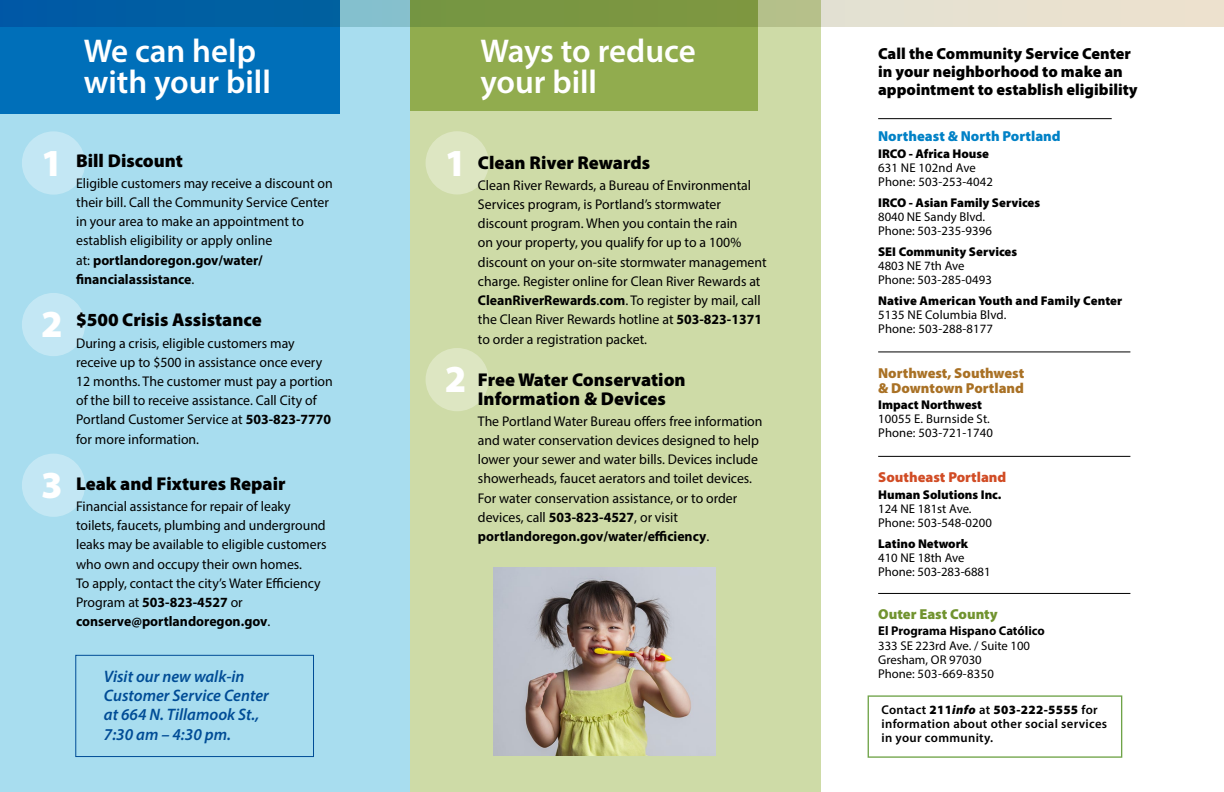
<style>
.page{position:relative;width:1224px;height:792px;background:#fff}
.page>*{position:absolute;margin:0;border:0;box-sizing:border-box;transform-origin:0 0}
.t1{font:900 38.4px "Myriad Pro";color:#fff}
.t2{font:600 33px/31.3px "Myriad Pro";color:#fff}
.t3{font:900 18.6px/19.2px "Myriad Pro";color:#000}
.t4{font:italic 600 16.6px/19.2px "Myriad Pro";color:#004c96}
.t5{font:900 16.1px/18.1px "Myriad Pro";color:#000}
.t6{font:900 14.4px/14.4px "Myriad Pro";color:#a97125}
.t7{font:900 14.4px "Myriad Pro";color:#0081c6}
.t8{font:900 14.4px "Myriad Pro";color:#d14c25}
.t9{font:900 14.4px "Myriad Pro";color:#71932f}
.t10{font:14.1px/19.2px "Myriad Pro";color:#000}
.t11{font:12.7px/14px "Myriad Pro";letter-spacing:.005em;color:#000}
.t12{font:900 12.7px "Myriad Pro";color:#000}
.t13{font:600 12.7px/14px "Myriad Pro";letter-spacing:.025em;color:#000}
.t14{font:700 12.7px "Myriad Pro";color:#000}
.s1{font-weight:700}
.s2{font-weight:900}
.s3{font-weight:900;font-style:italic}
</style>
<div class="page">
<div style="left:0;top:0;width:410px;height:792px;background:#a8ddef"></div>
<div style="left:410px;top:0;width:411px;height:792px;background:#cedba7"></div>
<div style="left:426px;top:348px;width:63px;height:63px;background:#dde6c2;border-radius:50%"></div>
<div style="left:426px;top:131px;width:63px;height:63px;background:#dde6c2;border-radius:50%"></div>
<div style="left:410px;top:0;width:347px;height:110px;background:#91ac4e"></div>
<svg style="left:340px;top:0;width:884px;height:26px;background:#b1be92"></svg>
<div style="left:0;top:0;width:340px;height:114px;background:linear-gradient(to bottom,#0061a8,#0074c0)"></div>
<div style="left:22px;top:131px;width:63px;height:64px;background:#c3e7f4;border-radius:50%"></div>
<div style="left:22px;top:293px;width:63px;height:63px;background:#c3e7f4;border-radius:50%"></div>
<div style="left:22px;top:454px;width:63px;height:63px;background:#c3e7f4;border-radius:50%"></div>
<div style="left:75px;top:655px;width:239px;height:102px;border:1px solid #004c96"></div>
<img style="left:493px;top:567px;width:222px;height:189px">
<div style="left:868px;top:695px;width:254px;height:63px;border:1px solid #6fa348"></div>
<hr style="left:878px;top:352px;width:252px;height:1px;background:#000">
<hr style="left:878px;top:456px;width:252px;height:1px;background:#000">
<hr style="left:878px;top:593px;width:252px;height:1px;background:#000">
<hr style="left:878px;top:118px;width:234px;height:1px;background:#000">
<h2 class="t2" style="left:84px;top:35px;width:189px">We can help with your bill</h2>
<h1 class="t1" style="left:41px;top:137px;width:23px">1</h1>
<h1 class="t1" style="left:41px;top:299px;width:23px">2</h1>
<h1 class="t1" style="left:41px;top:459px;width:23px">3</h1>
<h3 class="t3" style="left:76px;top:150px;width:108px">Bill Discount</h3>
<p class="t10" style="left:76px;top:173px;width:258px">Eligible customers may receive a discount on their bill. Call the Community Service Center in your area to make an appointment to establish eligibility or apply online<br>at: <span class="s1">portlandoregon.gov/water/ financialassistance</span>.</p>
<h3 class="t3" style="left:76px;top:310px;width:187px">$500 Crisis Assistance</h3>
<p class="t10" style="left:76px;top:333px;width:258px">During a crisis, eligible customers may receive up to $500 in assistance once every 12 months. The customer must pay a portion of the bill to receive assistance. Call City of Portland Customer Service at <span class="s1">503-823-7770 </span>for more information.</p>
<h3 class="t3" style="left:76px;top:473px;width:211px">Leak and Fixtures Repair</h3>
<p class="t10" style="left:76px;top:496px;width:252px">Financial assistance for repair of leaky toilets, faucets, plumbing and underground leaks may be available to eligible customers who own and occupy their own homes.<br>To apply, contact the city’s Water Efficiency Program at <span class="s1">503-823-4527</span> or <span class="s1">conserve@portlandoregon.gov</span>.</p>
<p class="t4" style="left:104px;top:666px;width:166px">Visit our new walk-in<br>Customer Service Center at 664 N. Tillamook St.,<br>7:30 am – 4:30 pm.</p>
<h2 class="t2" style="left:480px;top:35px;width:217px">Ways to reduce your bill</h2>
<h1 class="t1" style="left:445px;top:137px;width:23px">1</h1>
<h1 class="t1" style="left:445px;top:354px;width:23px">2</h1>
<h3 class="t3" style="left:478px;top:152px;width:174px">Clean River Rewards</h3>
<p class="t10" style="left:478px;top:175px;width:290px">Clean River Rewards, a Bureau of Environmental Services program, is Portland’s stormwater discount program. When you contain the rain<br>on your property, you qualify for up to a 100% discount on your on-site stormwater management charge. Register online for Clean River Rewards at <span class="s1">CleanRiverRewards</span>.<span class="s1">com</span>. To register by mail, call the Clean River Rewards hotline at <span class="s1">503-823-1371 </span>to order a registration packet.</p>
<h3 class="t3" style="left:478px;top:369px;width:209px">Free Water Conservation<br>Information &amp; Devices</h3>
<p class="t10" style="left:478px;top:411px;width:286px">The Portland Water Bureau offers free information and water conservation devices designed to help lower your sewer and water bills. Devices include showerheads, faucet aerators and toilet devices.<br>For water conservation assistance, or to order devices, call <span class="s1">503-823-4527</span>, or visit <span class="s1">portlandoregon.gov/water/efficiency</span>.</p>
<p class="t5" style="left:878px;top:44px;width:261px">Call the Community Service Center in your neighborhood to make an appointment to establish eligibility</p>
<p class="t7" style="left:878px;top:127px;width:184px">Northeast &amp; North Portland</p>
<p class="t12" style="left:878px;top:145px;width:112px">IRCO - Africa House</p>
<p class="t11" style="left:878px;top:161px;width:116px">631 NE 102nd Ave<br>Phone: 503-253-4042</p>
<p class="t12" style="left:878px;top:194px;width:164px">IRCO - Asian Family Services</p>
<p class="t11" style="left:878px;top:210px;width:115px">8040 NE Sandy Blvd.<br>Phone: 503-235-9396</p>
<p class="t12" style="left:878px;top:243px;width:141px">SEI Community Services</p>
<p class="t11" style="left:878px;top:258px;width:115px">4803 NE 7th Ave<br>Phone: 503-285-0493</p>
<p class="t12" style="left:878px;top:292px;width:246px">Native American Youth and Family Center</p>
<p class="t11" style="left:878px;top:307px;width:130px">5135 NE Columbia Blvd.<br>Phone: 503-288-8177</p>
<p class="t6" style="left:878px;top:366px;width:148px">Northwest, Southwest &amp; Downtown Portland</p>
<p class="t12" style="left:878px;top:397px;width:105px">Impact Northwest</p>
<p class="t11" style="left:878px;top:412px;width:116px">10055 E. Burnside St.<br>Phone: 503-721-1740</p>
<p class="t8" style="left:878px;top:468px;width:130px">Southeast Portland</p>
<p class="t12" style="left:878px;top:486px;width:125px">Human Solutions Inc.</p>
<p class="t11" style="left:878px;top:502px;width:115px">124 NE 181st Ave.<br>Phone: 503-548-0200</p>
<p class="t12" style="left:878px;top:535px;width:91px">Latino Network</p>
<p class="t11" style="left:878px;top:551px;width:114px">410 NE 18th Ave<br>Phone: 503-283-6881</p>
<p class="t9" style="left:878px;top:604px;width:121px">Outer East County</p>
<p class="t14" style="left:878px;top:623px;width:168px">El Programa Hispano Católico</p>
<p class="t11" style="left:878px;top:639px;width:153px">333 SE 223rd Ave. / Suite 100<br>Gresham, OR 97030<br>Phone: 503-669-8350</p>
<p class="t13" style="left:882px;top:703px;width:227px">Contact <span class="s2">211</span><span class="s3">info</span> at <span class="s2">503-222-5555</span> for information about other social services in your community.</p>
</div>
